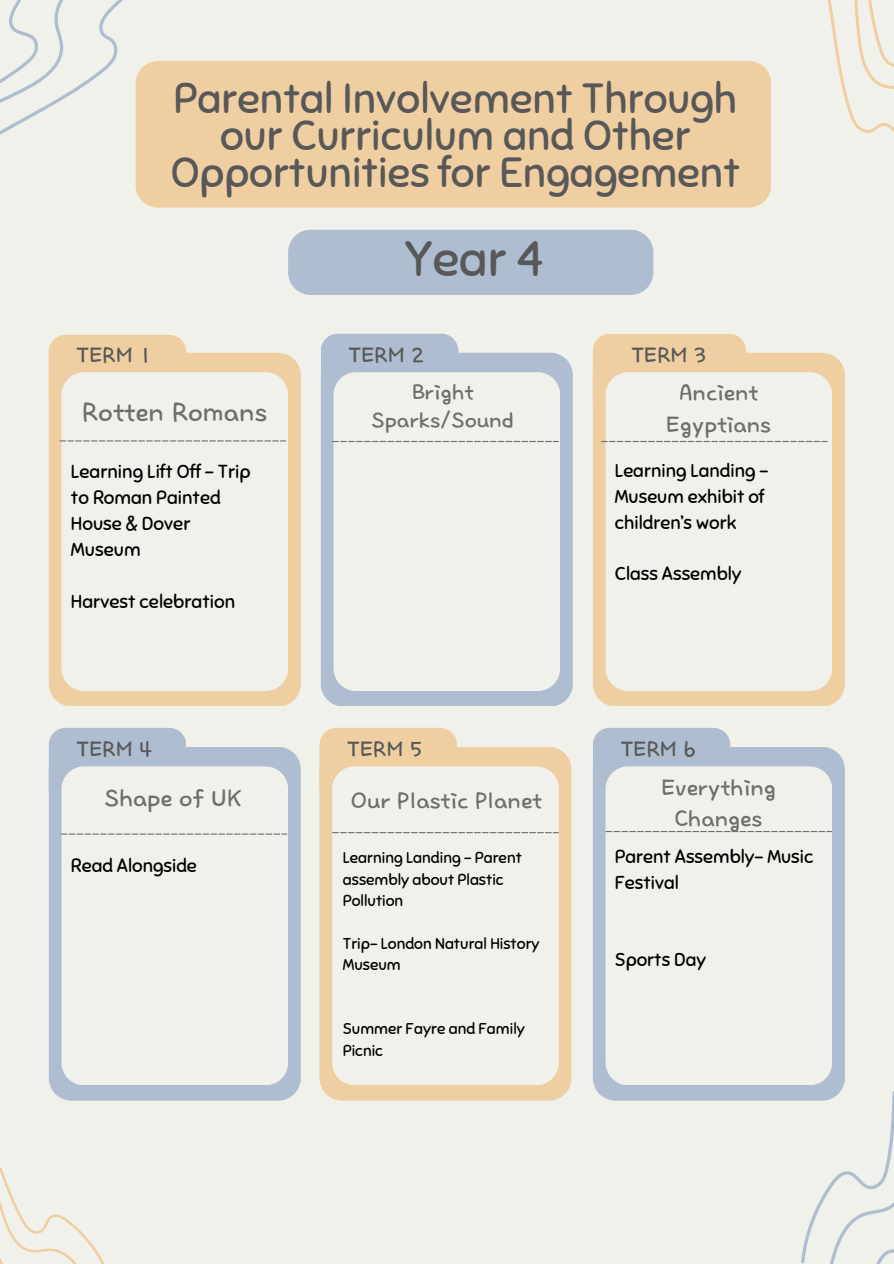
<style>
.page{position:relative;width:894px;height:1264px;background:#fff}
.page>*{position:absolute;margin:0;border:0;box-sizing:border-box;transform-origin:0 0}
.t1{font:49.65px "Sniglet";color:#585858}
.t2{font:42.15px/36.8px "Sniglet";color:#585858;text-align:center}
.t3{font:33px "TDTD Dotori OTF";color:#6c706a}
.t4{font:30px "TDTD Dotori OTF";color:#6c706a}
.t5{font:28.5px/32.7px "TDTD Dotori OTF";color:#6c706a;text-align:center}
.t6{font:27px "TDTD Dotori OTF";color:#585858}
.t7{font:27px/28.2px "TDTD Dotori OTF";color:#6c706a;text-align:center}
.t8{font:18.75px/25.8px "Sniglet";color:#000}
.t9{font:18.6px/25.8px "Sniglet";color:#000}
.t10{font:15.6px/21.3px "Sniglet";color:#000}
</style>
<div class="page">
<div style="left:0;top:0;width:893px;height:1263px;background:#f1f1eb"></div>
<div style="left:49px;top:353px;width:252px;height:353px;background:#efcea1;border-radius:23px"></div>
<div style="left:49px;top:335px;width:137px;height:36px;background:#efcea1"></div>
<div style="left:182px;top:356px;width:20px;height:17px;background:#efcea1"></div>
<div style="left:61px;top:372px;width:227px;height:318px;background:#f1f1eb;border-radius:23px"></div>
<svg style="left:59px;top:440px;width:227px;height:1px"></svg>
<div style="left:321px;top:353px;width:251px;height:353px;background:#aebdd0;border-radius:23px"></div>
<div style="left:321px;top:334px;width:137px;height:37px;background:#aebdd0"></div>
<div style="left:454px;top:355px;width:20px;height:17px;background:#aebdd0"></div>
<div style="left:333px;top:372px;width:227px;height:318px;background:#f1f1eb;border-radius:23px"></div>
<svg style="left:332px;top:441px;width:226px;height:1px"></svg>
<div style="left:592px;top:353px;width:252px;height:353px;background:#efcea1;border-radius:23px"></div>
<svg style="left:592px;top:334px;width:153px;height:85px"></svg>
<div style="left:741px;top:354px;width:22px;height:20px;background:#efcea1"></div>
<div style="left:595px;top:399px;width:16px;height:35px;background:#efcea1"></div>
<div style="left:605px;top:372px;width:226px;height:318px;background:#f1f1eb;border-radius:23px"></div>
<svg style="left:601px;top:441px;width:226px;height:1px"></svg>
<svg style="left:0;top:1088px;width:153px;height:175px"></svg>
<div style="left:49px;top:747px;width:252px;height:353px;background:#aebdd0;border-radius:23px"></div>
<div style="left:49px;top:728px;width:137px;height:37px;background:#aebdd0"></div>
<div style="left:182px;top:749px;width:20px;height:17px;background:#aebdd0"></div>
<div style="left:61px;top:766px;width:227px;height:318px;background:#f1f1eb;border-radius:22px"></div>
<svg style="left:61px;top:833px;width:226px;height:1px"></svg>
<div style="left:592px;top:747px;width:252px;height:353px;background:#aebdd0;border-radius:23px"></div>
<svg style="left:592px;top:728px;width:138px;height:77px"></svg>
<div style="left:725px;top:749px;width:21px;height:17px;background:#aebdd0"></div>
<div style="left:594px;top:786px;width:15px;height:32px;background:#aebdd0"></div>
<div style="left:605px;top:766px;width:226px;height:318px;background:#f1f1eb;border-radius:22px"></div>
<svg style="left:605px;top:831px;width:226px;height:1px"></svg>
<div style="left:319px;top:747px;width:252px;height:353px;background:#efcea1;border-radius:23px"></div>
<div style="left:319px;top:727px;width:137px;height:78px;background:#efcea1"></div>
<div style="left:452px;top:749px;width:20px;height:17px;background:#efcea1"></div>
<div style="left:321px;top:786px;width:15px;height:32px;background:#efcea1"></div>
<div style="left:332px;top:766px;width:226px;height:318px;background:#f1f1eb;border-radius:22px"></div>
<svg style="left:332px;top:832px;width:226px;height:1px"></svg>
<div style="left:227px;top:61px;width:456px;height:147px;background:#efcea1"></div>
<svg style="left:0;top:0;width:227px;height:208px"></svg>
<svg style="left:683px;top:960px;width:210px;height:303px"></svg>
<svg style="left:683px;top:0;width:210px;height:208px"></svg>
<div style="left:288px;top:230px;width:365px;height:65px;background:#aebdd0;border-radius:22px"></div>
<h6 class="t2" style="left:171px;top:81px;width:570px">Parental Involvement Through our Curriculum and Other<br>Opportunities for Engagement</h6>
<p class="t1" style="left:404px;top:228px;width:141px">Year 4</p>
<p class="t6" style="left:77px;top:341px;width:77px">TERM 1</p>
<h2 class="t6" style="left:349px;top:341px;width:77px">TERM 2</h2>
<h1 class="t6" style="left:631px;top:341px;width:77px">TERM 3</h1>
<p class="t3" style="left:82px;top:395px;width:187px">Rotten Romans</p>
<h4 class="t8" style="left:71px;top:459px;width:181px">Learning Lift Off – Trip to Roman Painted<br>House &amp; Dover<br>Museum</h4>
<h5 class="t8" style="left:71px;top:588px;width:166px">Harvest celebration</h5>
<h4 class="t7" style="left:371px;top:379px;width:144px">Bright<br>Sparks/Sound</h4>
<h6 class="t5" style="left:666px;top:377px;width:107px">Ancient<br>Egyptians</h6>
<h5 class="t9" style="left:614px;top:457px;width:155px">Learning Landing –<br>Museum exhibit of children’s work</h5>
<h6 class="t9" style="left:614px;top:561px;width:128px">Class Assembly</h6>
<h4 class="t6" style="left:77px;top:735px;width:77px">TERM 4</h4>
<h6 class="t6" style="left:347px;top:735px;width:77px">TERM 5</h6>
<h3 class="t6" style="left:620px;top:735px;width:77px">TERM 6</h3>
<h4 class="t4" style="left:104px;top:782px;width:139px">Shape of UK</h4>
<h3 class="t5" style="left:351px;top:784px;width:192px">Our Plastic Planet</h3>
<h6 class="t10" style="left:343px;top:847px;width:180px">Learning Landing – Parent assembly about Plastic<br>Pollution</h6>
<p class="t10" style="left:343px;top:932px;width:198px">Trip- London Natural History<br>Museum</p>
<h4 class="t9" style="left:71px;top:853px;width:127px">Read Alongside</h4>
<h4 class="t10" style="left:343px;top:1018px;width:183px">Summer Fayre and Family<br>Picnic</h4>
<h5 class="t5" style="left:661px;top:772px;width:116px;line-height:31.5px">Everything<br>Changes</h5>
<p class="t9" style="left:614px;top:843px;width:200px">Parent Assembly- Music<br>Festival</p>
<p class="t9" style="left:614px;top:947px;width:93px">Sports Day</p>
</div>
